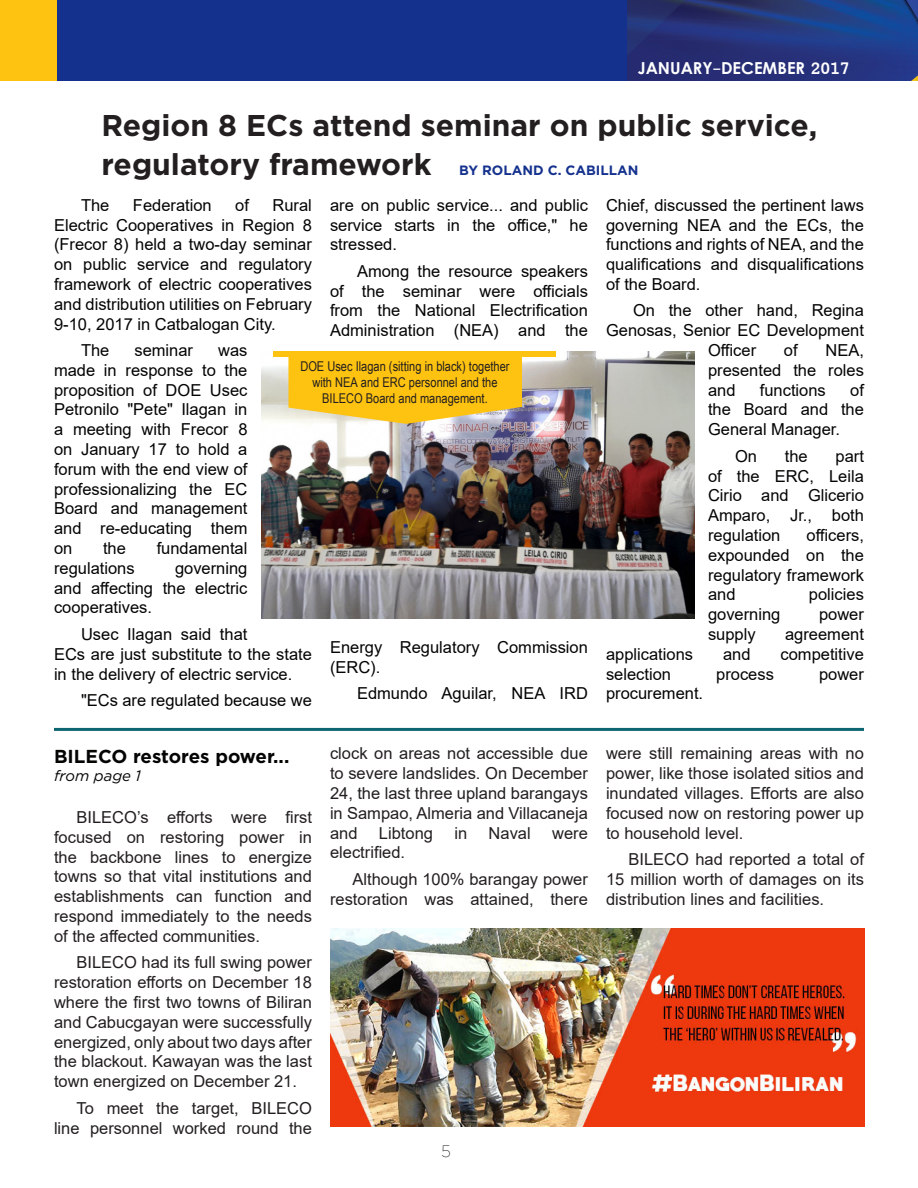
<style>
.page{position:relative;width:918px;height:1188px;background:#fff}
.page>*{position:absolute;margin:0;border:0;box-sizing:border-box;transform-origin:0 0}
.t1{font:700 30px/39px "Gotham";color:#231f20}
.t2{font:700 18.75px "Gotham";color:#040503}
.t3{font:16.5px/19.8px "Arial";color:#040503;text-align:justify}
.Paragraph_Style_1{font:16.5px/19.8px "Arial";color:#231f20;text-align:justify}
.t4{font:700 16.5px "Levenim";color:#fff}
.t5{font:200 16.5px "Gotham";color:#231f20}
.t6{font:italic 15px "Gotham";color:#040503}
.t7{font:13.5px/16.2px "Arial Narrow Special G1";color:#231f20;text-align:center}
.t8{font:700 13.5px "Gotham";color:#14318e}
</style>
<div class="page">
<div style="left:2px;top:0;width:625px;height:80px;background:#14318e"></div>
<img style="left:627px;top:0;width:291px;height:80px">
<div style="left:0;top:0;width:57px;height:80px;background:#fec210"></div>
<img style="left:330px;top:929px;width:534px;height:198px">
<hr style="left:54px;top:728px;width:810px;height:3px;background:#0c6571">
<img style="left:261px;top:351px;width:433px;height:268px">
<div style="left:274px;top:351px;width:282px;height:6px;background:#fec210"></div>
<svg style="left:288px;top:357px;width:234px;height:67px;background:#f8c42a"></svg>
<p class="t4" style="left:638px;top:58px;width:213px">JANUARY-DECEMBER 2017</p>
<p class="t1" style="left:102px;top:105px;width:717px">Region 8 ECs attend seminar on public service, regulatory framework</p>
<p class="t8" style="left:459px;top:162px;width:181px">BY ROLAND C. CABILLAN</p>
<p class="t3" style="left:81px;top:195px;width:30px">The</p>
<p class="t3" style="left:133px;top:195px;width:80px">Federation</p>
<p class="t3" style="left:235px;top:195px;width:15px">of</p>
<p class="t3" style="left:54px;top:195px;width:260px;text-indent:219px">Rural Electric Cooperatives in Region 8 (Frecor 8) held a two-day seminar on public service and regulatory framework of electric cooperatives and distribution utilities on February 9-10, 2017 in Catbalogan City.</p>
<p class="t3" style="left:81px;top:340px;width:30px">The</p>
<p class="t3" style="left:134px;top:340px;width:60px">seminar</p>
<p class="t3" style="left:330px;top:195px;width:259px">are on public service... and public service starts in the office," he stressed.</p>
<p class="t3" style="left:330px;top:261px;width:259px;text-indent:27px">Among the resource speakers of the seminar were officials from the National Electrification Administration (NEA) and the</p>
<p class="t3" style="left:54px;top:340px;width:195px;text-indent:164px">was made in response to the proposition of DOE Usec Petronilo "Pete" Ilagan in a meeting with Frecor 8 on January 17 to hold a forum with the end view of professionalizing the EC Board and management and re-educating them on</p>
<p class="t7" style="left:300px;top:357px;width:211px">DOE Usec Ilagan (sitting in black) together with NEA and ERC personnel and the<br>BILECO Board and management.</p>
<p class="t3" style="left:103px;top:538px;width:24px">the</p>
<p class="t3" style="left:157px;top:538px;width:92px">fundamental</p>
<p class="t3" style="left:54px;top:558px;width:82px">regulations</p>
<p class="t3" style="left:54px;top:558px;width:195px;text-indent:121px">governing and affecting the electric cooperatives.</p>
<p class="t3" style="left:54px;top:624px;width:260px;text-align:left;text-indent:27px">Usec Ilagan said that<br>ECs are just substitute to the state in the delivery of electric service.</p>
<p class="t3" style="left:81px;top:690px;width:232px">"ECs are regulated because we</p>
<p class="t3" style="left:330px;top:637px;width:259px">Energy Regulatory Commission (ERC).</p>
<p class="t3" style="left:357px;top:684px;width:232px">Edmundo Aguilar, NEA IRD</p>
<p class="t2" style="left:54px;top:746px;width:237px">BILECO restores power...</p>
<p class="t6" style="left:54px;top:768px;width:89px">from page 1</p>
<p class="Paragraph_Style_1" style="left:54px;top:807px;width:260px;text-indent:22px">BILECO’s efforts were first focused on restoring power in the backbone lines to energize towns so that vital institutions and establishments can function and respond immediately to the needs of the affected communities.</p>
<p class="Paragraph_Style_1" style="left:54px;top:953px;width:259px;text-indent:22px">BILECO had its full swing power restoration efforts on December 18 where the first two towns of Biliran and Cabucgayan were successfully energized, only about two days after the blackout. Kawayan was the last town energized on December 21.</p>
<p class="Paragraph_Style_1" style="left:54px;top:1098px;width:259px;text-align:right">To meet the target, BILECO line personnel worked round the</p>
<p class="Paragraph_Style_1" style="left:330px;top:744px;width:259px">clock on areas not accessible due to severe landslides. On December 24, the last three upland barangays in Sampao, Almeria and Villacaneja and</p>
<p class="Paragraph_Style_1" style="left:379px;top:823px;width:56px">Libtong</p>
<p class="Paragraph_Style_1" style="left:454px;top:823px;width:14px">in</p>
<p class="Paragraph_Style_1" style="left:489px;top:823px;width:44px">Naval</p>
<p class="Paragraph_Style_1" style="left:552px;top:823px;width:37px">were</p>
<p class="Paragraph_Style_1" style="left:330px;top:843px;width:77px">electrified.</p>
<p class="Paragraph_Style_1" style="left:330px;top:869px;width:259px;text-align:right">Although 100% barangay power restoration was attained, there</p>
<p class="t5" style="left:441px;top:1143px;width:11px">5</p>
<p class="t3" style="left:606px;top:195px;width:260px">Chief, discussed the pertinent laws governing NEA and the ECs, the functions and rights of NEA, and the qualifications and disqualifications of the Board.</p>
<p class="t3" style="left:633px;top:301px;width:232px">On the other hand, Regina</p>
<p class="t3" style="left:606px;top:320px;width:259px">Genosas, Senior EC Development</p>
<p class="t3" style="left:708px;top:340px;width:50px">Officer</p>
<p class="t3" style="left:784px;top:340px;width:15px">of</p>
<p class="t3" style="left:708px;top:340px;width:158px;text-indent:117px">NEA, presented the roles and</p>
<p class="t3" style="left:708px;top:380px;width:157px;text-indent:142px">of the Board and the General Manager.</p>
<p class="t3" style="left:735px;top:446px;width:24px">On</p>
<p class="t3" style="left:785px;top:446px;width:24px">the</p>
<p class="t3" style="left:760px;top:380px;width:68px">functions</p>
<p class="t3" style="left:708px;top:446px;width:158px;text-indent:128px">part of the ERC, Leila Cirio and Glicerio Amparo, Jr., both regulation</p>
<p class="t3" style="left:708px;top:525px;width:158px;text-indent:99px">officers, expounded on the regulatory framework and</p>
<p class="t3" style="left:809px;top:585px;width:57px">policies</p>
<p class="t3" style="left:708px;top:604px;width:74px">governing</p>
<p class="t3" style="left:819px;top:604px;width:46px">power</p>
<p class="t3" style="left:708px;top:624px;width:49px">supply</p>
<p class="t3" style="left:785px;top:624px;width:80px">agreement</p>
<p class="t3" style="left:606px;top:644px;width:89px">applications</p>
<p class="t3" style="left:723px;top:644px;width:29px">and</p>
<p class="t3" style="left:781px;top:644px;width:85px">competitive</p>
<p class="t3" style="left:606px;top:664px;width:67px">selection</p>
<p class="t3" style="left:716px;top:664px;width:59px">process</p>
<p class="t3" style="left:819px;top:664px;width:46px">power</p>
<p class="t3" style="left:606px;top:684px;width:99px">procurement.</p>
<p class="Paragraph_Style_1" style="left:606px;top:744px;width:259px">were still remaining areas with no power, like those isolated sitios and inundated villages. Efforts are also focused now on restoring power up to household level.</p>
<p class="Paragraph_Style_1" style="left:606px;top:849px;width:259px;text-indent:22px">BILECO had reported a total of 15 million worth of damages on its distribution lines and facilities.</p>
</div>
